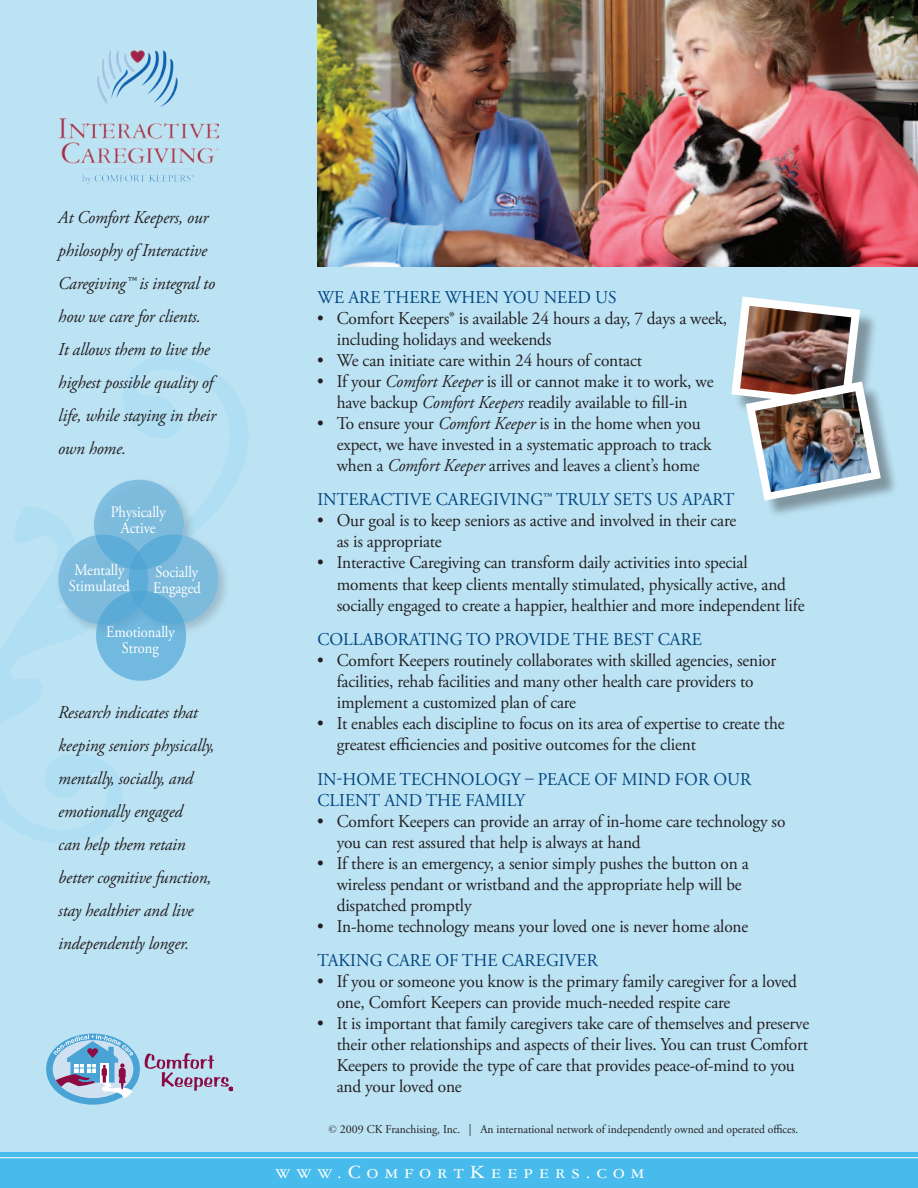
<style>
.page{position:relative;width:918px;height:1188px;background:#bce3f4}
.page>*{position:absolute;margin:0;border:0;box-sizing:border-box;transform-origin:0 0}
.t1{font:19.95px "Garamond Three SC";letter-spacing:.28em;color:#fff;scale:1.05 1}
.t2{font:18px/21px "Adobe Garamond Pro";letter-spacing:-.01em;color:#231f20;scale:.96 1}
.t3{font:italic 18px/33px "Adobe Garamond Pro";letter-spacing:-.01em;color:#231f20;scale:.96 1}
.t4{font:18px "Adobe Garamond Pro";letter-spacing:.005em;color:#01457f;scale:.96 1}
.t5{font:16.05px/16px "Adobe Garamond Pro";color:#fff;text-align:center;scale:.9 1}
.t6{font:16.05px/16px "Adobe Garamond Pro";color:#fff;text-align:center;scale:.91 1}
.t7{font:12px "Adobe Garamond Pro";color:#231f20}
.s1{font-style:italic}
</style>
<div class="page">
<svg style="left:0;top:356px;width:249px;height:487px"></svg>
<img style="left:317px;top:0;width:601px;height:267px">
<img style="left:59px;top:49px;width:160px;height:133px">
<div style="left:0;top:1152px;width:918px;height:36px;background:#47bbeb"></div>
<hr style="left:0;top:1157px;width:918px;height:1px;background:#fff">
<div style="left:46px;top:1034px;width:94px;height:71px;background:#4aa3d5;border-radius:50%"></div>
<svg style="left:53px;top:1034px;width:80px;height:66px"></svg>
<svg style="left:145px;top:1053px;width:88px;height:38px"></svg>
<div style="left:54px;top:476px;width:177px;height:161px;background:#231f20;opacity:.3"></div>
<div style="left:94px;top:480px;width:90px;height:90px;background:#7dbbdd;border-radius:50%"></div>
<svg style="left:58px;top:535px;width:90px;height:90px;background:#77b8dc"></svg>
<svg style="left:129px;top:534px;width:90px;height:90px;background:#74b6db"></svg>
<div style="left:96px;top:591px;width:90px;height:90px;background:linear-gradient(to bottom,#59a9d5,#7bbfe2);border-radius:50%"></div>
<div style="left:748px;top:384px;width:150px;height:134px;background:#231f20;opacity:.4"></div>
<img style="left:731px;top:296px;width:150px;height:205px">
<img style="left:755px;top:391px;width:116px;height:101px">
<p class="t3" style="left:58px;top:201px;width:166px">At Comfort Keepers, our philosophy of Interactive<br>Caregiving™ is integral to how we care for clients.<br>It allows them to live the highest possible quality of life, while staying in their own home.</p>
<p class="t5" style="left:111px;top:504px;width:63px">Physically<br>Active</p>
<p class="t5" style="left:153px;top:564px;width:55px;text-align:left">Socially<br>Engaged</p>
<p class="t5" style="left:106px;top:624px;width:78px">Emotionally<br>Strong</p>
<p class="t6" style="left:69px;top:563px;width:68px">Mentally<br>Stimulated</p>
<p class="t3" style="left:58px;top:696px;width:164px">Research indicates that keeping seniors physically, mentally, socially, and emotionally engaged<br>can help them retain better cognitive function, stay healthier and live independently longer.</p>
<p class="t4" style="left:317px;top:286px;width:313px">We are There When You NeedUs</p>
<p class="t2" style="left:337px;top:308px;width:408px;text-indent:-19px">• Comfort Keepers® is available 24 hours a day, 7 days a week, including holidays and weekends</p>
<p class="t2" style="left:317px;top:350px;width:340px">• We can initiate care within 24 hours of contact</p>
<p class="t2" style="left:317px;top:371px;width:414px;text-align:center">• If your <span class="s1">Comfort Keeper</span> is ill or cannot make it to work, we have backup <span class="s1">Comfort Keepers</span> readily available to fill-in</p>
<p class="t2" style="left:337px;top:413px;width:392px;text-indent:-19px">• To ensure your <span class="s1">Comfort Keeper</span> is in the home when you expect, we have invested in a systematic approach to track when a <span class="s1">Comfort Keeper</span> arrives and leaves a client’s home</p>
<p class="t4" style="left:317px;top:489px;width:68px">Interact</p>
<p class="t4" style="left:404px;top:489px;width:339px">ive Caregivin g™ TrulyS ets Us Apart</p>
<p class="t2" style="left:337px;top:511px;width:418px;text-indent:-19px">• Our goal is to keep seniors as active and involved in their care as is appropriate</p>
<p class="t2" style="left:337px;top:553px;width:489px;text-indent:-19px">• Interactive Caregiving can transform daily activities into special moments that keep clients mentally stimulated, physically active, and socially engaged to create a happier, healthier and more independent life</p>
<p class="t4" style="left:317px;top:629px;width:161px">Collaborating toP</p>
<p class="t4" style="left:505px;top:629px;width:207px">rovide the Best Care</p>
<p class="t2" style="left:337px;top:650px;width:459px;text-indent:-19px">• Comfort Keepers routinely collaborates with skilled agencies, senior facilities, rehab facilities and many other health care providers to implement a customized plan of care</p>
<p class="t2" style="left:337px;top:713px;width:468px;text-indent:-19px">• It enables each discipline to focus on its area of expertise to create the greatest efficiencies and positive outcomes for the client</p>
<p class="t4" style="left:317px;top:768px;width:42px">in-Hom</p>
<p class="t4" style="left:386px;top:768px;width:382px">eTechnolo gy – Peace of Mind for our</p>
<p class="t4" style="left:317px;top:789px;width:51px">Clientandt</p>
<p class="t4" style="left:437px;top:789px;width:37px">he Fam</p>
<p class="t4" style="left:501px;top:789px;width:24px">ily</p>
<p class="t2" style="left:337px;top:811px;width:469px;text-indent:-19px">• Comfort Keepers can provide an array of in-home care technology so you can rest assured that help is always at hand</p>
<p class="t2" style="left:337px;top:853px;width:431px;text-indent:-19px">• If there is an emergency, a senior simply pushes the button on a wireless pendant or wristband and the appropriate help will be dispatched promptly</p>
<p class="t2" style="left:317px;top:916px;width:451px">• In-home technology means your loved one is never home alone</p>
<p class="t4" style="left:317px;top:950px;width:294px">Takin g Care o f the Caregiver</p>
<p class="t2" style="left:337px;top:972px;width:481px;text-indent:-19px">• If you or someone you know is the primary family caregiver for a loved one, Comfort Keepers can provide much-needed respite care</p>
<p class="t2" style="left:337px;top:1014px;width:494px;text-indent:-19px">• It is important that family caregivers take care of themselves and preserve their other relationships and aspects of their lives. You can trust Comfort Keepers to provide the type of care that provides peace-of-mind to you and your loved one</p>
<p class="t7" style="left:329px;top:1122px;width:471px">© 2009 CK Franchising, Inc. | An international network of independently owned and operated offices.</p>
<p class="t1" style="left:275px;top:1161px;width:353px">www.ComfortKeepers.com</p>
</div>
